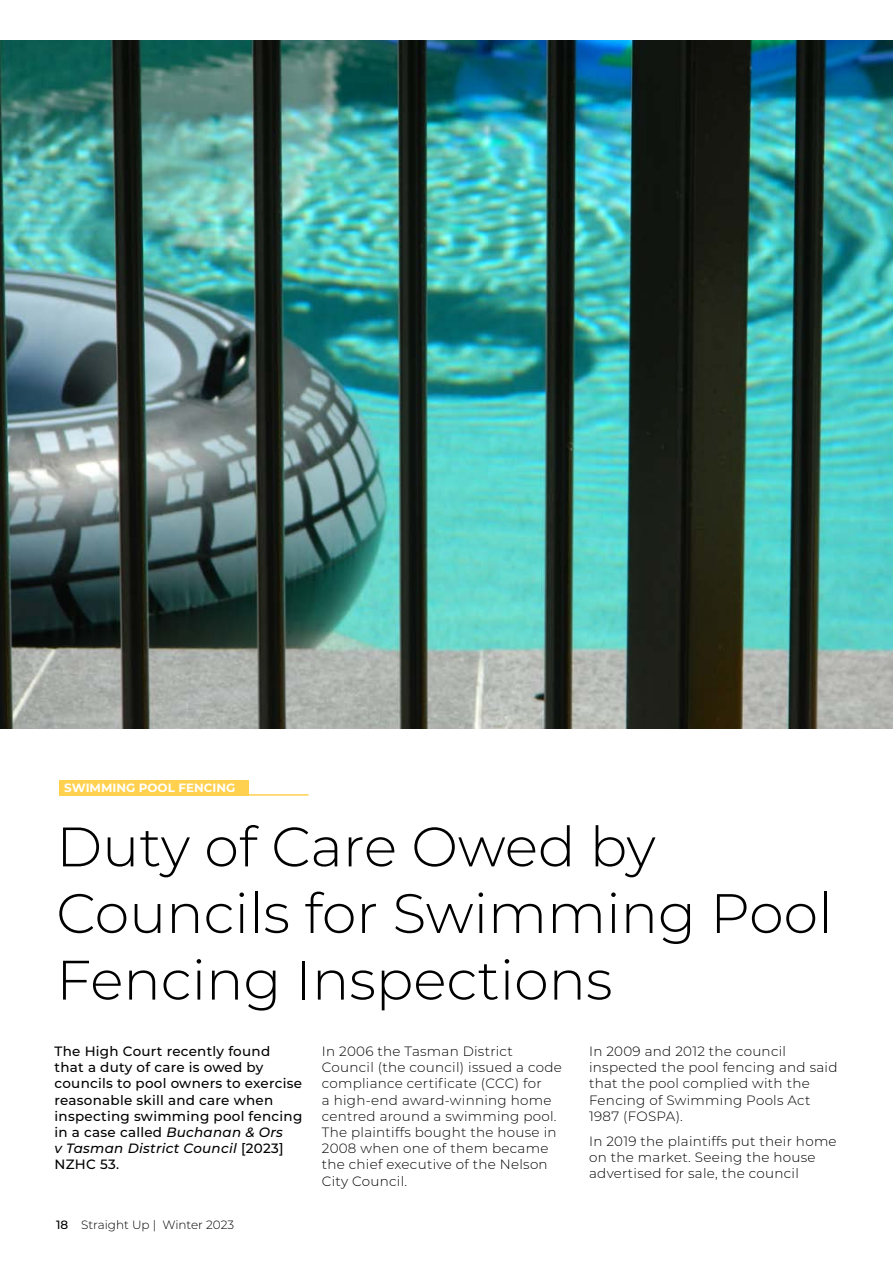
<style>
.page{position:relative;width:893px;height:1263px;background:#fff}
.page>*{position:absolute;margin:0;border:0;box-sizing:border-box;transform-origin:0 0}
.t1{font:300 55.5px/66.6px "Montserrat";color:#000}
.t2{font:300 13.5px/16.2px "Montserrat";letter-spacing:.02em;color:#000}
.t3{font:500 13.5px/16.2px "Montserrat";letter-spacing:.02em;color:#000}
.t4{font:300 12px "Montserrat";color:#000}
.t5{font:700 12px "Montserrat";color:#fff}
.s1{font-style:italic}
.s2{font-weight:500}
</style>
<div class="page">
<div style="left:59px;top:780px;width:190px;height:16px;background:#ffd14f"></div>
<hr style="left:59px;top:794px;width:250px;height:2px;background:#ffd14f">
<img style="left:0;top:40px;width:893px;height:689px">
<p class="t5" style="left:64px;top:779px;width:173px">SWIMMING POOL FENCING</p>
<h1 class="t1" style="left:56px;top:812px;width:778px">Duty of Care Owed by<br>Councils for Swimming Pool<br>Fencing Inspections</h1>
<p class="t3" style="left:55px;top:1042px;width:249px">The High Court recently found that a duty of care is owed by councils to pool owners to exercise reasonable skill and care when inspecting swimming pool fencing in a case called <span class="s1">Buchanan &amp; Ors<br>v Tasman District Council</span> [2023]<br>NZHC 53.</p>
<p class="t2" style="left:322px;top:1043px;width:241px">In 2006 the Tasman District<br>Council (the council) issued a code compliance certificate (CCC) for<br>a high-end award-winning home centred around a swimming pool.<br>The plaintiffs bought the house in<br>2008 when one of them became the chief executive of the Nelson<br>City Council.</p>
<p class="t2" style="left:589px;top:1043px;width:250px">In 2009 and 2012 the council inspected the pool fencing and said that the pool complied with the<br>Fencing of Swimming Pools Act<br>1987 (FOSPA).</p>
<p class="t2" style="left:589px;top:1132px;width:249px">In 2019 the plaintiffs put their home on the market. Seeing the house advertised for sale, the council</p>
<p class="t4" style="left:56px;top:1216px;width:180px"><span class="s2">18</span> Straight Up | Winter 2023</p>
</div>
